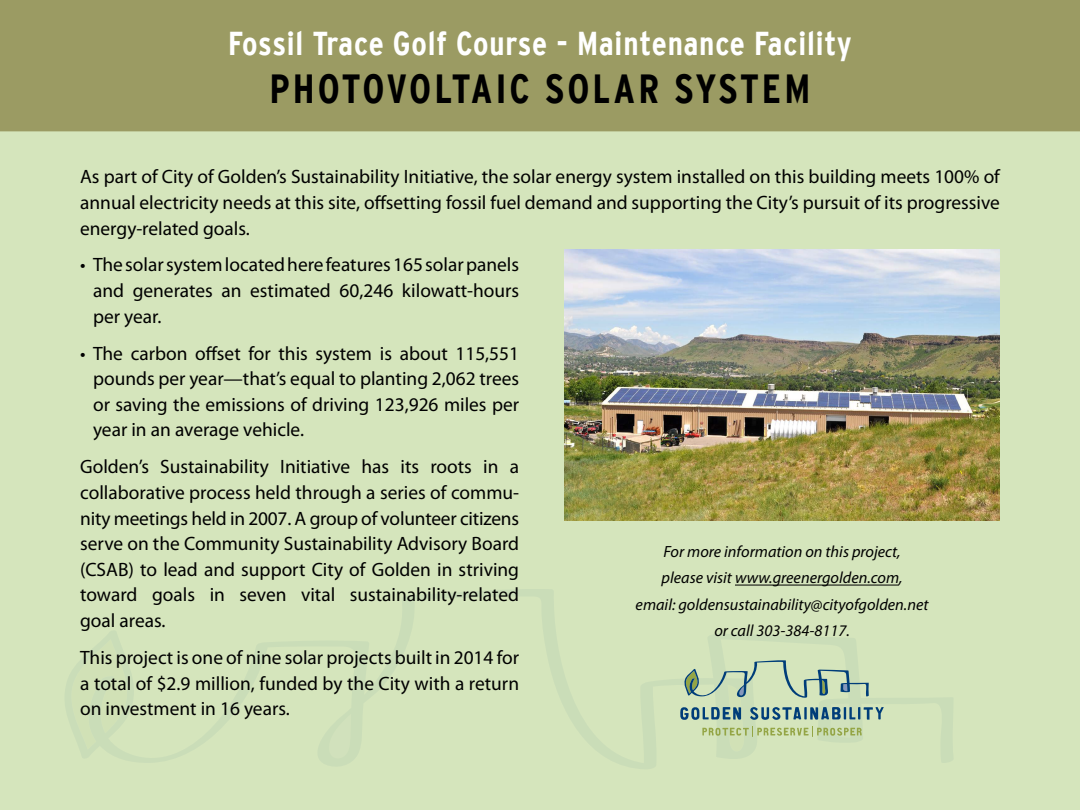
<style>
.page{position:relative;width:1080px;height:810px;background:#d5e5bc}
.page>*{position:absolute;margin:0;border:0;box-sizing:border-box;transform-origin:0 0}
.t1{font:700 condensed 40.62px "Interstate";letter-spacing:.075em;color:#000}
.t2{font:700 condensed 33.06px "Interstate";letter-spacing:.025em;color:#fff}
.t3{font:19.38px/25.6px "Myriad Pro";color:#000;text-align:justify}
.t4{font:italic 16.25px/26.2px "Myriad Pro";color:#000;text-align:center}
</style>
<div class="page">
<svg style="left:65px;top:589px;width:888px;height:180px"></svg>
<div style="left:0;top:0;width:1080px;height:132px;background:#9b9b63"></div>
<hr style="left:735px;top:585px;width:164px;height:1px;background:#000">
<img style="left:564px;top:250px;width:436px;height:271px">
<svg style="left:680px;top:660px;width:204px;height:97px"></svg>
<p class="t2" style="left:228px;top:24px;width:625px">Fossil Trace Golf Course - Maintenance Facility</p>
<p class="t1" style="left:270px;top:66px;width:542px">PHOTOVOLTAIC SOLAR SYSTEM</p>
<p class="t3" style="left:80px;top:164px;width:922px">As part of City of Golden’s Sustainability Initiative, the solar energy system installed on this building meets 100% of annual electricity needs at this site, ofsetting fossil fuel demand and supporting the City’s pursuit of its progressive energy-related goals.</p>
<p class="t3" style="left:93px;top:252px;width:428px;text-indent:-13px">• The solar system located here features 165 solar panels and generates an estimated 60,246 kilowatt-hours per year.</p>
<p class="t3" style="left:93px;top:340px;width:428px;text-indent:-13px">• The carbon ofset for this system is about 115,551 pounds per year—that’s equal to planting 2,062 trees or saving the emissions of driving 123,926 miles per year in an average vehicle.</p>
<p class="t3" style="left:80px;top:454px;width:441px">Golden’s Sustainability Initiative has its roots in a collaborative process held through a series of commu&shy;nity meetings held in 2007. A group of volunteer citizens serve on the Community Sustainability Advisory Board (CSAB) to lead and support City of Golden in striving toward goals in seven vital sustainability-related goal areas.</p>
<p class="t3" style="left:80px;top:644px;width:440px">This project is one of nine solar projects built in 2014 for a total of $2.9 million, funded by the City with a return on investment in 16 years.</p>
<p class="t4" style="left:636px;top:538px;width:294px">For more information on this project,<br>please visit www.greenergolden.com,<br>email: goldensustainability@cityofgolden.net or call 303-384-8117.</p>
</div>
